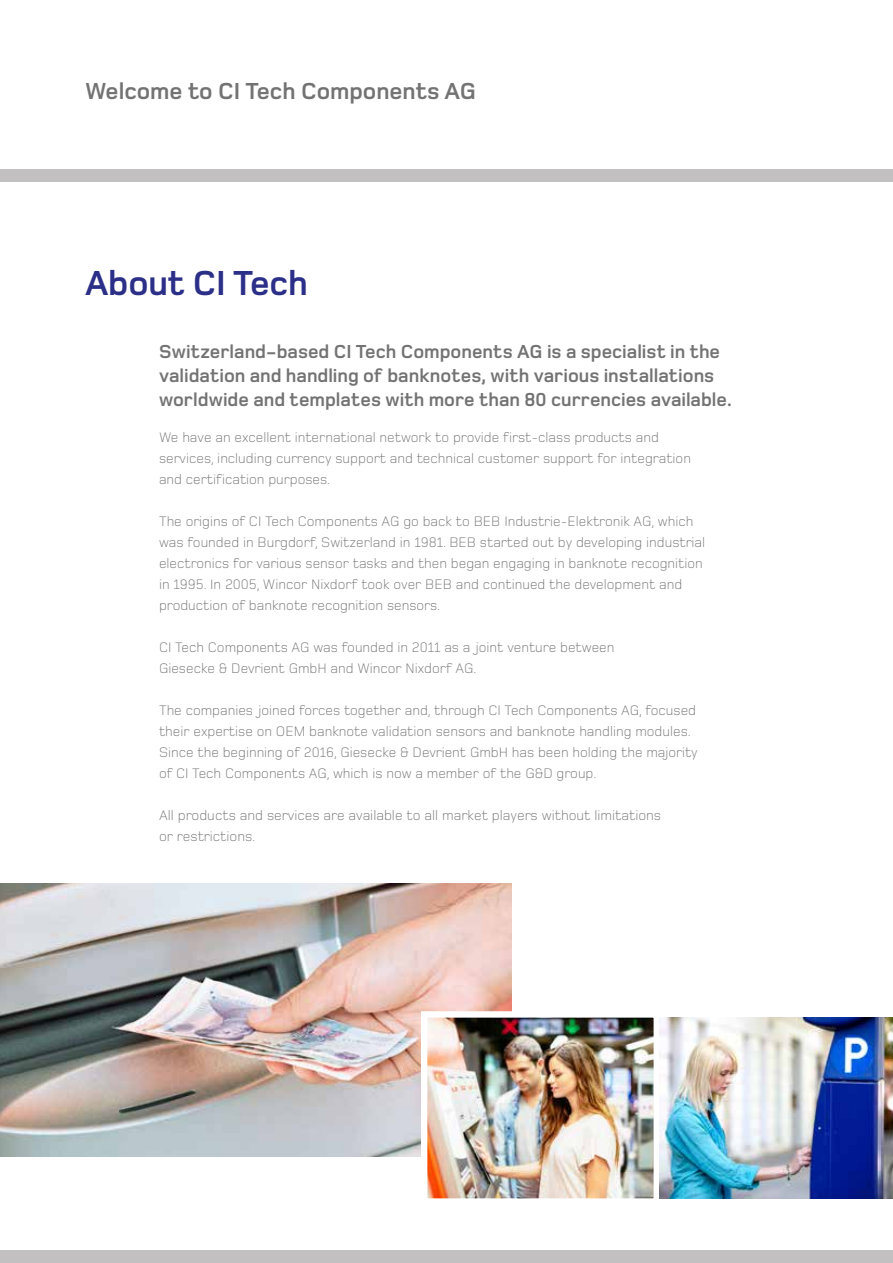
<style>
.page{position:relative;width:893px;height:1263px;background:#fff}
.page>*{position:absolute;margin:0;border:0;box-sizing:border-box;transform-origin:0 0}
.t1{font:700 36px "Foundry Monoline OT3";letter-spacing:-.005em;color:#2c2f88}
.t2{font:700 24px "Foundry Monoline OT3";color:#747373}
.t3{font:700 19.5px/24px "Foundry Monoline OT3";color:#747373}
.t4{font:300 14.25px/21px "Foundry Monoline OT3";color:#747373}
</style>
<div class="page">
<div style="left:0;top:1250px;width:893px;height:13px;background:#c2c0c0"></div>
<div style="left:0;top:169px;width:893px;height:13px;background:#c2c0c0"></div>
<img style="left:0;top:883px;width:512px;height:274px">
<img style="left:418px;top:1008px;width:245px;height:191px">
<img style="left:660px;top:1017px;width:233px;height:181px">
<h2 class="t2" style="left:85px;top:75px;width:393px">Welcome to CI Tech Components AG</h2>
<h1 class="t1" style="left:85px;top:259px;width:224px">About CI Tech</h1>
<h3 class="t3" style="left:159px;top:339px;width:574px">Switzerland-based CI Tech Components AG is a specialist in the validation and handling of banknotes, with various installations worldwide and templates with more than 80 currencies available.</h3>
<p class="t4" style="left:159px;top:426px;width:533px">We have an excellent international network to provide first-class products and services, including currency support and technical customer support for integration and certification purposes.</p>
<p class="t4" style="left:159px;top:510px;width:548px">The origins of CI Tech Components AG go back to BEB Industrie-Elektronik AG, which was founded in Burgdorf, Switzerland in 1981. BEB started out by developing industrial electronics for various sensor tasks and then began engaging in banknote recognition in 1995. In 2005, Wincor Nixdorf took over BEB and continued the development and production of banknote recognition sensors.</p>
<p class="t4" style="left:159px;top:636px;width:457px">CI Tech Components AG was founded in 2011 as a joint venture between<br>Giesecke &amp; Devrient GmbH and Wincor Nixdorf AG.</p>
<p class="t4" style="left:159px;top:699px;width:540px">The companies joined forces together and, through CI Tech Components AG, focused their expertise on OEM banknote validation sensors and banknote handling modules.<br>Since the beginning of 2016, Giesecke &amp; Devrient GmbH has been holding the majority of CI Tech Components AG, which is now a member of the G&amp;D group.</p>
<p class="t4" style="left:159px;top:804px;width:504px">All products and services are available to all market players without limitations or restrictions.</p>
</div>
